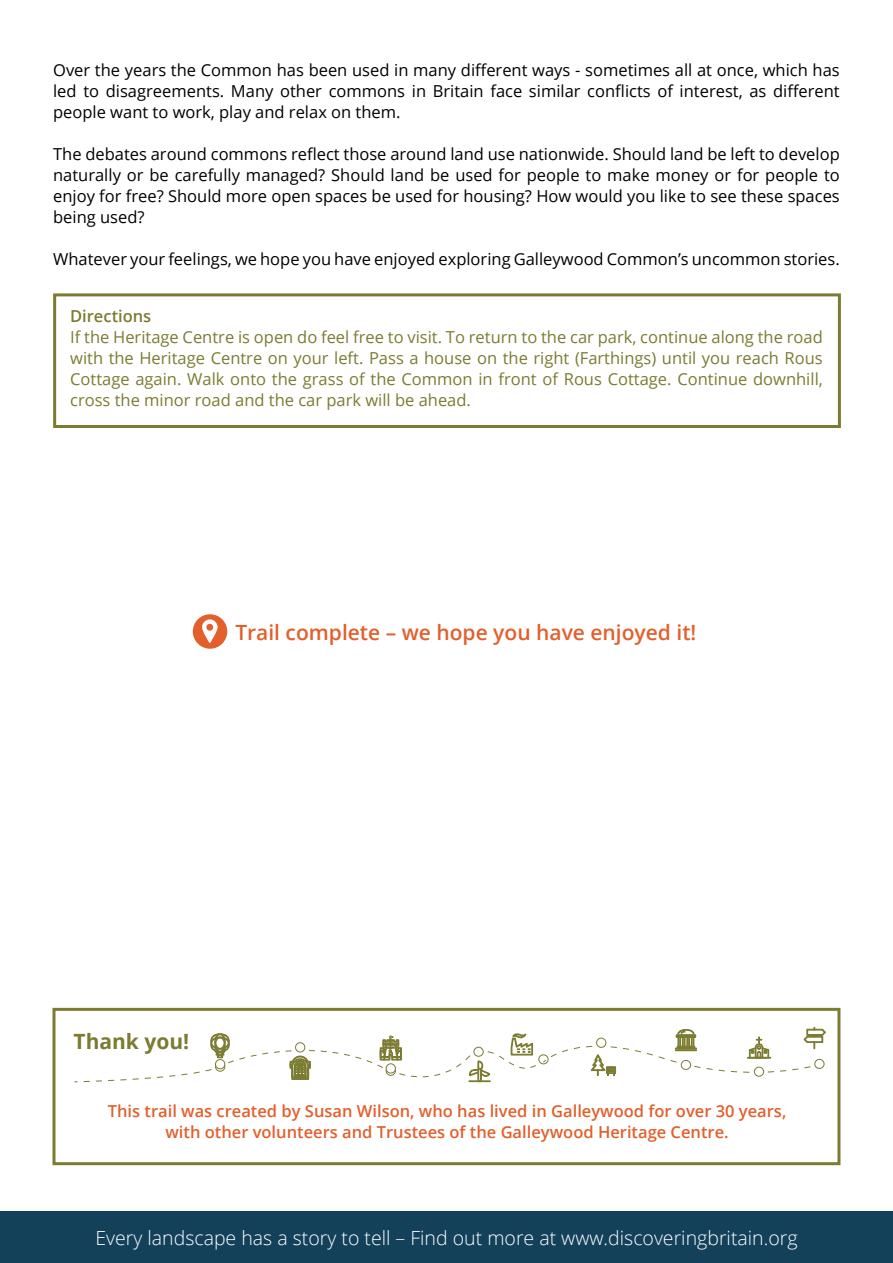
<style>
.page{position:relative;width:893px;height:1263px;background:#fff}
.page>*{position:absolute;margin:0;border:0;box-sizing:border-box;transform-origin:0 0}
.t1{font:600 21px "Open Sans";color:#e35f2b}
.t2{font:700 21px "Open Sans";color:#7b7b31}
.t3{font:300 19.5px "Open Sans";color:#fff}
.t4{font:16.5px/21px "Open Sans";color:#000;text-align:justify}
.t5{font:16.5px/21px "Open Sans";color:#7b7b31;text-align:justify}
.t6{font:600 16.5px/21px "Open Sans";color:#e35f2b;text-align:center}
.t7{font:600 16.5px "Open Sans";color:#7b7b31}
</style>
<div class="page">
<div style="left:0;top:1212px;width:893px;height:51px;background:#14415a"></div>
<div style="left:193px;top:614px;width:34px;height:35px;background:#e35f2b;border-radius:50%"></div>
<svg style="left:202px;top:619px;width:16px;height:24px"></svg>
<div style="left:52px;top:1008px;width:788px;height:157px;border:3px solid #7b7b31"></div>
<svg style="left:74px;top:1027px;width:752px;height:56px"></svg>
<div style="left:53px;top:293px;width:788px;height:135px;border:3px solid #7b7b31"></div>
<p class="t4" style="left:53px;top:59px;width:788px">Over the years the Common has been used in many different ways - sometimes all at once, which has led to disagreements. Many other commons in Britain face similar conflicts of interest, as different people want to work, play and relax on them.</p>
<p class="t4" style="left:53px;top:143px;width:788px">The debates around commons reflect those around land use nationwide. Should land be left to develop naturally or be carefully managed? Should land be used for people to make money or for people to enjoy for free? Should more open spaces be used for housing? How would you like to see these spaces being used?</p>
<p class="t4" style="left:53px;top:249px;width:788px">Whatever your feelings, we hope you have enjoyed exploring Galleywood Common’s uncommon stories.</p>
<p class="t7" style="left:70px;top:305px;width:83px">Directions</p>
<p class="t5" style="left:70px;top:327px;width:754px">If the Heritage Centre is open do feel free to visit. To return to the car park, continue along the road with the Heritage Centre on your left. Pass a house on the right (Farthings) until you reach Rous Cottage again. Walk onto the grass of the Common in front of Rous Cottage. Continue downhill, cross the minor road and the car park will be ahead.</p>
<p class="t1" style="left:235px;top:617px;width:463px">Trail complete – we hope you have enjoyed it!</p>
<p class="t2" style="left:74px;top:1027px;width:117px">Thank you!</p>
<p class="t6" style="left:108px;top:1100px;width:680px">This trail was created by Susan Wilson, who has lived in Galleywood for over 30 years, with other volunteers and Trustees of the Galleywood Heritage Centre.</p>
<p class="t3" style="left:95px;top:1224px;width:704px">Every landscape has a story to tell – Find out more at www.discoveringbritain.org</p>
</div>
